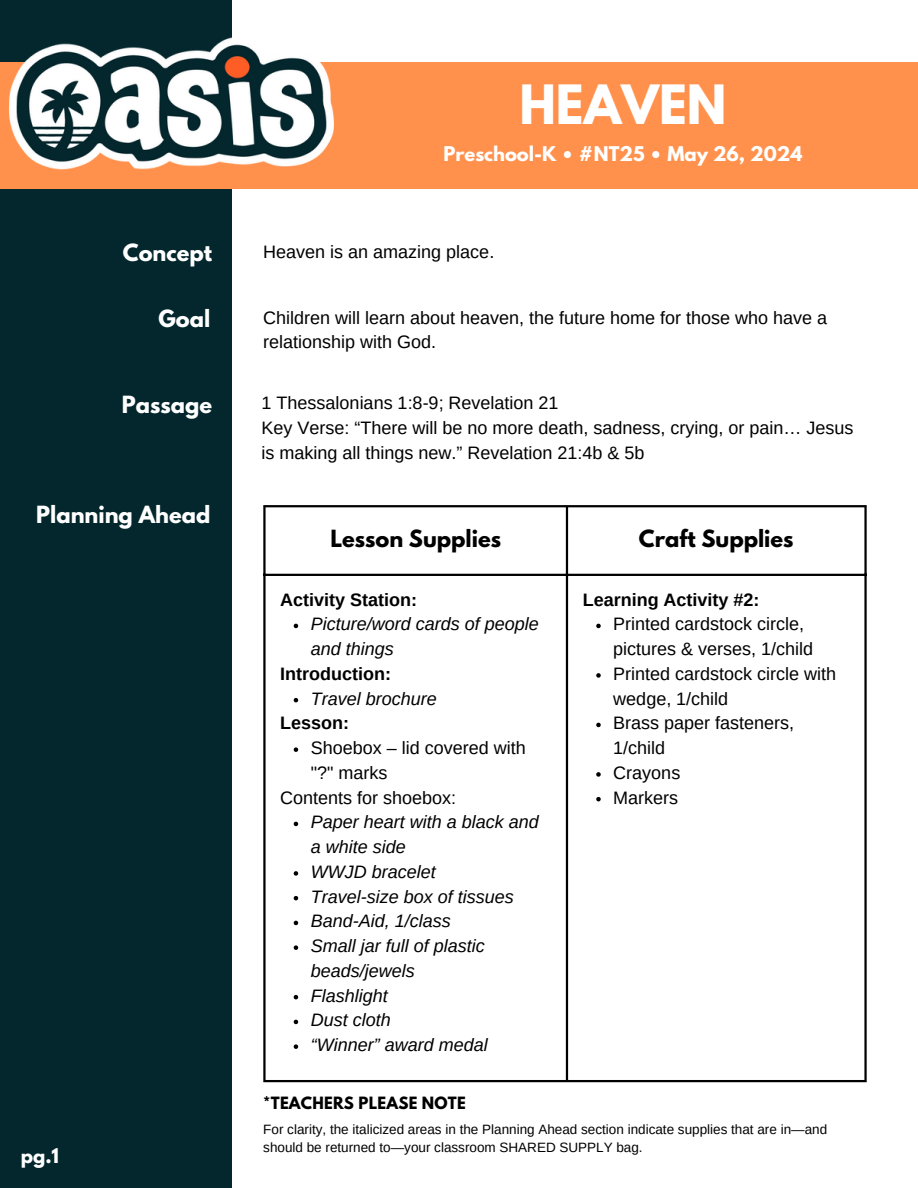
<style>
.page{position:relative;width:918px;height:1188px;background:#fff}
.page>*{position:absolute;margin:0;border:0;box-sizing:border-box;transform-origin:0 0}
.t1{font:700 48px "League Spartan";color:#fff}
.t2{font:700 21px "League Spartan";color:#fff}
.t3{font:700 21px "League Spartan";color:#000}
.t4{font:18px/24.8px "Arimo";color:#000}
.t5{font:italic 18px/24.8px "Arimo";color:#000}
.t6{font:700 18px "Arimo";color:#000}
.t7{font:700 18px "League Spartan";color:#fff}
.t8{font:700 15px "League Spartan";letter-spacing:.015em;color:#000}
.t9{font:13.5px/18px "Arimo";color:#000}
</style>
<div class="page">
<div style="left:0;top:0;width:231px;height:1188px;background:#03272d"></div>
<div style="left:0;top:62px;width:918px;height:126px;background:#ff914d"></div>
<img style="left:9px;top:37px;width:325px;height:132px">
<svg style="left:294px;top:624px;width:4px;height:4px"></svg>
<svg style="left:294px;top:698px;width:4px;height:4px"></svg>
<svg style="left:294px;top:747px;width:4px;height:5px"></svg>
<svg style="left:294px;top:822px;width:4px;height:4px"></svg>
<svg style="left:294px;top:871px;width:4px;height:5px"></svg>
<svg style="left:294px;top:896px;width:4px;height:4px"></svg>
<svg style="left:294px;top:921px;width:4px;height:4px"></svg>
<svg style="left:294px;top:945px;width:4px;height:5px"></svg>
<svg style="left:294px;top:995px;width:4px;height:4px"></svg>
<svg style="left:294px;top:1020px;width:4px;height:4px"></svg>
<svg style="left:294px;top:1044px;width:4px;height:5px"></svg>
<svg style="left:596px;top:624px;width:5px;height:4px"></svg>
<svg style="left:596px;top:673px;width:5px;height:5px"></svg>
<svg style="left:596px;top:723px;width:5px;height:4px"></svg>
<svg style="left:596px;top:772px;width:5px;height:5px"></svg>
<svg style="left:596px;top:797px;width:5px;height:4px"></svg>
<hr style="left:263px;top:507px;width:3px;height:573px;background:#000">
<hr style="left:566px;top:507px;width:2px;height:573px;background:#000">
<hr style="left:864px;top:507px;width:3px;height:573px;background:#000">
<hr style="left:263px;top:505px;width:604px;height:2px;background:#000">
<hr style="left:263px;top:574px;width:604px;height:2px;background:#000">
<hr style="left:263px;top:1080px;width:604px;height:2px;background:#000">
<p class="t1" style="left:519px;top:81px;width:209px">HEAVEN</p>
<p class="t7" style="left:444px;top:145px;width:360px">Preschool-K • #NT25 • May 26, 2024</p>
<p class="t2" style="left:123px;top:243px;width:91px">Concept</p>
<p class="t4" style="left:263px;top:240px;width:233px">Heaven is an amazing place.</p>
<p class="t2" style="left:159px;top:308px;width:53px">Goal</p>
<p class="t2" style="left:122px;top:394px;width:92px">Passage</p>
<p class="t2" style="left:36px;top:504px;width:176px">Planning Ahead</p>
<p class="t7" style="left:21px;top:1146px;width:40px">pg.1</p>
<p class="t4" style="left:263px;top:305px;width:565px">Children will learn about heaven, the future home for those who have a relationship with God.</p>
<p class="t4" style="left:262px;top:391px;width:298px">1 Thessalonians 1:8-9; Revelation 21</p>
<p class="t4" style="left:262px;top:416px;width:593px">Key Verse: “There will be no more death, sadness, crying, or pain… Jesus is making all things new.” Revelation 21:4b &amp; 5b</p>
<p class="t3" style="left:330px;top:528px;width:172px">Lesson Supplies</p>
<p class="t3" style="left:639px;top:528px;width:156px">Craft Supplies</p>
<p class="t6" style="left:280px;top:589px;width:138px">Activity Station:</p>
<p class="t5" style="left:311px;top:612px;width:229px">Picture/word cards of people and things</p>
<p class="t5" style="left:311px;top:686px;width:127px">Travel brochure</p>
<p class="t4" style="left:311px;top:736px;width:216px">Shoebox – lid covered with "?" marks</p>
<p class="t5" style="left:311px;top:810px;width:229px">Paper heart with a black and a white side</p>
<p class="t5" style="left:311px;top:859px;width:126px">WWJD bracelet</p>
<p class="t5" style="left:311px;top:884px;width:204px">Travel-size box of tissues</p>
<p class="t5" style="left:311px;top:909px;width:141px">Band-Aid, 1/class</p>
<p class="t5" style="left:311px;top:934px;width:175px">Small jar full of plastic beads/jewels</p>
<p class="t5" style="left:311px;top:983px;width:78px">Flashlight</p>
<p class="t5" style="left:311px;top:1008px;width:81px">Dust cloth</p>
<p class="t5" style="left:311px;top:1033px;width:178px">“Winner” award medal</p>
<p class="t6" style="left:280px;top:664px;width:112px">Introduction:</p>
<p class="t6" style="left:280px;top:713px;width:70px">Lesson:</p>
<p class="t4" style="left:280px;top:785px;width:177px">Contents for shoebox:</p>
<p class="t6" style="left:583px;top:589px;width:178px">Learning Activity #2:</p>
<p class="t4" style="left:613px;top:612px;width:201px">Printed cardstock circle, pictures &amp; verses, 1/child</p>
<p class="t4" style="left:613px;top:661px;width:224px">Printed cardstock circle with wedge, 1/child</p>
<p class="t4" style="left:613px;top:711px;width:182px">Brass paper fasteners,<br>1/child</p>
<p class="t4" style="left:613px;top:760px;width:69px">Crayons</p>
<p class="t4" style="left:613px;top:785px;width:66px">Markers</p>
<p class="t8" style="left:263px;top:1095px;width:204px">*TEACHERS PLEASE NOTE</p>
<p class="t9" style="left:263px;top:1120px;width:565px">For clarity, the italicized areas in the Planning Ahead section indicate supplies that are in—and should be returned to—your classroom SHARED SUPPLY bag.</p>
</div>
